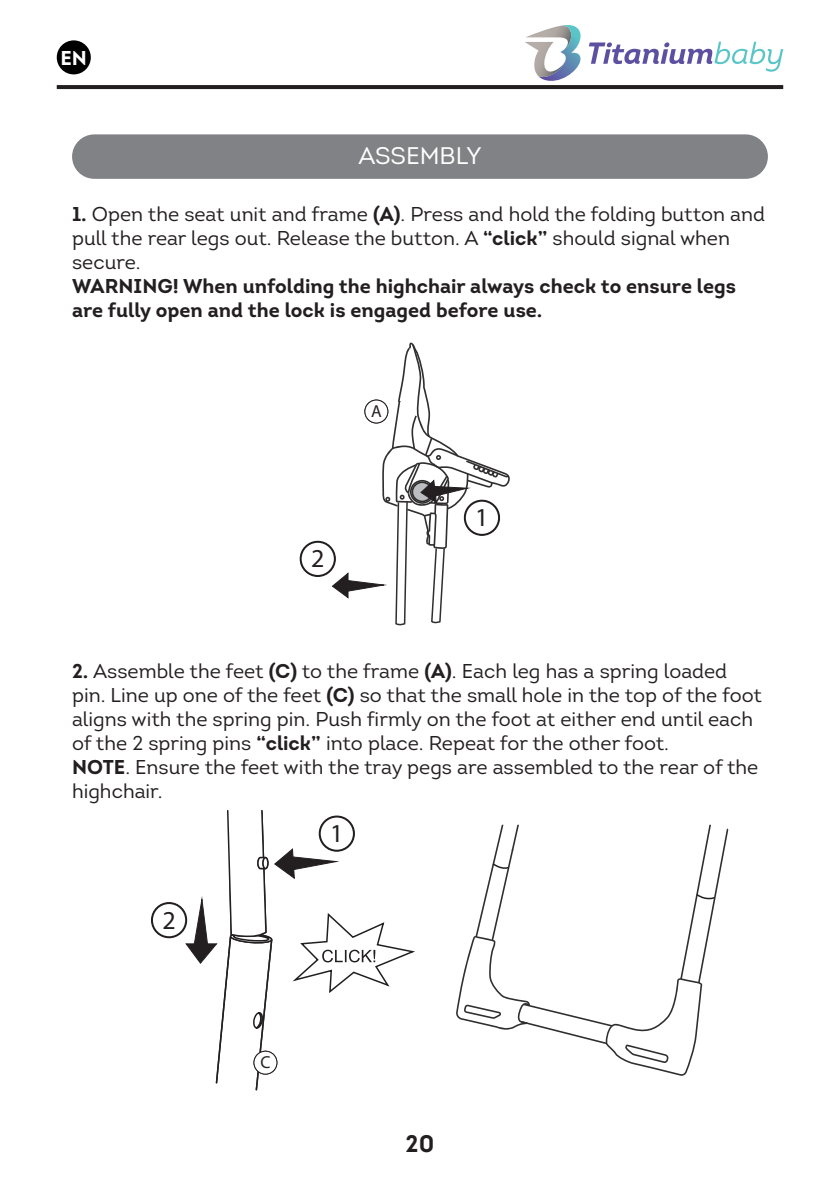
<style>
.page{position:relative;width:840px;height:1191px;background:#fff}
.page>*{position:absolute;margin:0;border:0;box-sizing:border-box;transform-origin:0 0}
.t1{font:25.8px "Myriad Pro";color:#231f20}
.t2{font:24px "Intro";color:#fff}
.t3{font:700 24px "Intro";color:#231f20}
.t4{font:20px/24px "Intro";color:#231f20}
.t5{font:700 20px/24px "Intro";color:#231f20}
.t6{font:700 20px "Intro";color:#fff}
.t7{font:17.4px "Myriad Pro";color:#231f20}
.s1{font-weight:700}
</style>
<div class="page">
<svg style="left:57px;top:85px;width:725px;height:4px;background:#262223"></svg>
<svg style="left:589px;top:42px;width:193px;height:30px"></svg>
<svg style="left:525px;top:25px;width:56px;height:56px"></svg>
<div style="left:57px;top:40px;width:34px;height:34px;background:#000;border-radius:50%"></div>
<div style="left:72px;top:134px;width:695px;height:45px;background:#808285;border-radius:22px"></div>
<svg style="left:331px;top:342px;width:178px;height:283px"></svg>
<svg style="left:464px;top:500px;width:35px;height:35px"></svg>
<div style="left:464px;top:501px;width:34px;height:34px;background:#fff;border-radius:50%"></div>
<div style="left:463px;top:500px;width:36px;height:36px;border:2px solid #231f20;border-radius:50%"></div>
<svg style="left:300px;top:541px;width:35px;height:35px"></svg>
<div style="left:300px;top:542px;width:34px;height:34px;background:#fff;border-radius:50%"></div>
<div style="left:299px;top:541px;width:36px;height:36px;border:2px solid #231f20;border-radius:50%"></div>
<div style="left:152px;top:902px;width:34px;height:35px;background:#231f20;border:1px solid #231f20;border-radius:50%"></div>
<div style="left:152px;top:903px;width:34px;height:34px;background:#fff;border-radius:50%"></div>
<div style="left:151px;top:902px;width:36px;height:36px;border:2px solid #231f20;border-radius:50%"></div>
<svg style="left:184px;top:810px;width:231px;height:280px"></svg>
<svg style="left:456px;top:824px;width:272px;height:251px"></svg>
<p class="t6" style="left:60px;top:46px;width:28px">EN</p>
<p class="t2" style="left:358px;top:141px;width:124px">ASSEMBLY</p>
<p class="t4" style="left:72px;top:203px;width:694px"><span class="s1">1.</span> Open the seat unit and frame <span class="s1">(A)</span>. Press and hold the folding button and pull the rear legs out. Release the button. A <span class="s1">“click”</span> should signal when secure.</p>
<p class="t5" style="left:72px;top:274px;width:665px">WARNING! When unfolding the highchair always check to ensure legs are fully open and the lock is engaged before use.</p>
<p class="t7" style="left:371px;top:400px;width:12px">A</p>
<p class="t1" style="left:311px;top:542px;width:15px">2</p>
<p class="t1" style="left:475px;top:501px;width:15px">1</p>
<p class="t4" style="left:72px;top:659px;width:690px"><span class="s1">2.</span> Assemble the feet <span class="s1">(C)</span> to the frame <span class="s1">(A)</span>. Each leg has a spring loaded pin. Line up one of the feet <span class="s1">(C)</span> so that the small hole in the top of the foot aligns with the spring pin. Push firmly on the foot at either end until each of the 2 spring pins <span class="s1">“click”</span> into place. Repeat for the other foot.<br><span class="s1">NOTE</span>. Ensure the feet with the tray pegs are assembled to the rear of the highchair.</p>
<p class="t1" style="left:162px;top:904px;width:15px">2</p>
<p class="t1" style="left:330px;top:817px;width:15px">1</p>
<p class="t7" style="left:260px;top:1051px;width:12px">C</p>
<p class="t3" style="left:405px;top:1128px;width:30px">20</p>
</div>
